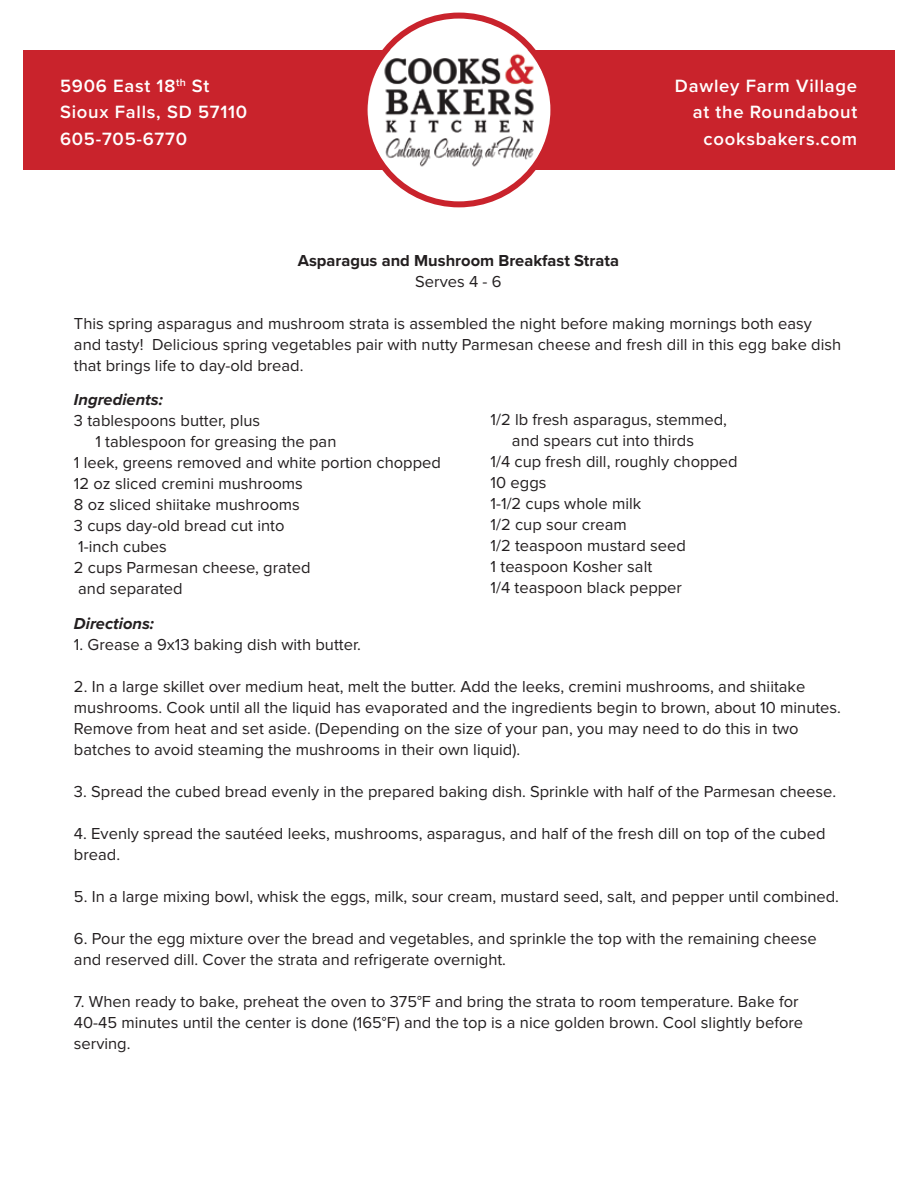
<style>
.page{position:relative;width:918px;height:1188px;background:#fff}
.page>*{position:absolute;margin:0;border:0;box-sizing:border-box;transform-origin:0 0}
.t1{font:600 18.45px/26.4px "Proxima Nova";letter-spacing:.04em;color:#fff;text-align:right}
.t2{font:16.5px/21px "Proxima Nova";color:#231f20}
.t3{font:700 16.5px "Proxima Nova";color:#231f20}
.t4{font:italic 700 16.5px "Proxima Nova";color:#231f20}
</style>
<div class="page">
<div style="left:23px;top:51px;width:872px;height:119px;background:#c9232c"></div>
<img style="left:367px;top:19px;width:184px;height:183px">
<div style="left:362px;top:13px;width:194px;height:194px;border:6px solid #c9232c;border-radius:50%"></div>
<p class="t1" style="left:60px;top:72px;width:189px;text-align:left">5906 East 18<sup>th</sup> St<br>Sioux Falls, SD 57110<br>605-705-6770</p>
<p class="t1" style="left:675px;top:72px;width:184px">Dawley Farm Village at the Roundabout cooksbakers.com</p>
<p class="t3" style="left:298px;top:248px;width:323px">Asparagus and Mushroom Breakfast Strata</p>
<p class="t2" style="left:415px;top:271px;width:88px">Serves 4 - 6</p>
<p class="t2" style="left:74px;top:313px;width:769px">This spring asparagus and mushroom strata is assembled the night before making mornings both easy and tasty! Delicious spring vegetables pair with nutty Parmesan cheese and fresh dill in this egg bake dish that brings life to day-old bread.</p>
<p class="t4" style="left:74px;top:387px;width:90px">Ingredients:</p>
<p class="t2" style="left:74px;top:411px;width:188px">3 tablespoons butter, plus</p>
<p class="t2" style="left:95px;top:432px;width:243px">1 tablespoon for greasing the pan</p>
<p class="t2" style="left:74px;top:453px;width:368px">1 leek, greens removed and white portion chopped</p>
<p class="t2" style="left:74px;top:474px;width:230px">12 oz sliced cremini mushrooms</p>
<p class="t2" style="left:74px;top:495px;width:228px">8 oz sliced shiitake mushrooms</p>
<p class="t2" style="left:74px;top:516px;width:212px">3 cups day-old bread cut into</p>
<p class="t2" style="left:78px;top:537px;width:90px">1-inch cubes</p>
<p class="t2" style="left:74px;top:558px;width:238px">2 cups Parmesan cheese, grated</p>
<p class="t2" style="left:78px;top:579px;width:106px">and separated</p>
<p class="t4" style="left:74px;top:611px;width:82px">Directions:</p>
<p class="t2" style="left:74px;top:634px;width:288px">1. Grease a 9x13 baking dish with butter.</p>
<p class="t2" style="left:74px;top:676px;width:769px">2. In a large skillet over medium heat, melt the butter. Add the leeks, cremini mushrooms, and shiitake mushrooms. Cook until all the liquid has evaporated and the ingredients begin to brown, about 10 minutes.<br>Remove from heat and set aside. (Depending on the size of your pan, you may need to do this in two batches to avoid steaming the mushrooms in their own liquid).</p>
<p class="t2" style="left:74px;top:781px;width:764px">3. Spread the cubed bread evenly in the prepared baking dish. Sprinkle with half of the Parmesan cheese.</p>
<p class="t2" style="left:74px;top:823px;width:753px">4. Evenly spread the sautéed leeks, mushrooms, asparagus, and half of the fresh dill on top of the cubed bread.</p>
<p class="t2" style="left:74px;top:886px;width:767px">5. In a large mixing bowl, whisk the eggs, milk, sour cream, mustard seed, salt, and pepper until combined.</p>
<p class="t2" style="left:74px;top:928px;width:744px">6. Pour the egg mixture over the bread and vegetables, and sprinkle the top with the remaining cheese and reserved dill. Cover the strata and refrigerate overnight.</p>
<p class="t2" style="left:74px;top:991px;width:731px">7. When ready to bake, preheat the oven to 375°F and bring the strata to room temperature. Bake for<br>40-45 minutes until the center is done (165°F) and the top is a nice golden brown. Cool slightly before serving.</p>
<p class="t2" style="left:491px;top:409px;width:238px">1/2 lb fresh asparagus, stemmed,</p>
<p class="t2" style="left:512px;top:430px;width:184px">and spears cut into thirds</p>
<p class="t2" style="left:491px;top:451px;width:249px">1/4 cup fresh dill, roughly chopped</p>
<p class="t2" style="left:491px;top:472px;width:57px">10 eggs</p>
<p class="t2" style="left:491px;top:493px;width:152px">1-1/2 cups whole milk</p>
<p class="t2" style="left:491px;top:514px;width:138px">1/2 cup sour cream</p>
<p class="t2" style="left:491px;top:535px;width:197px">1/2 teaspoon mustard seed</p>
<p class="t2" style="left:491px;top:556px;width:163px">1 teaspoon Kosher salt</p>
<p class="t2" style="left:491px;top:577px;width:193px">1/4 teaspoon black pepper</p>
</div>
